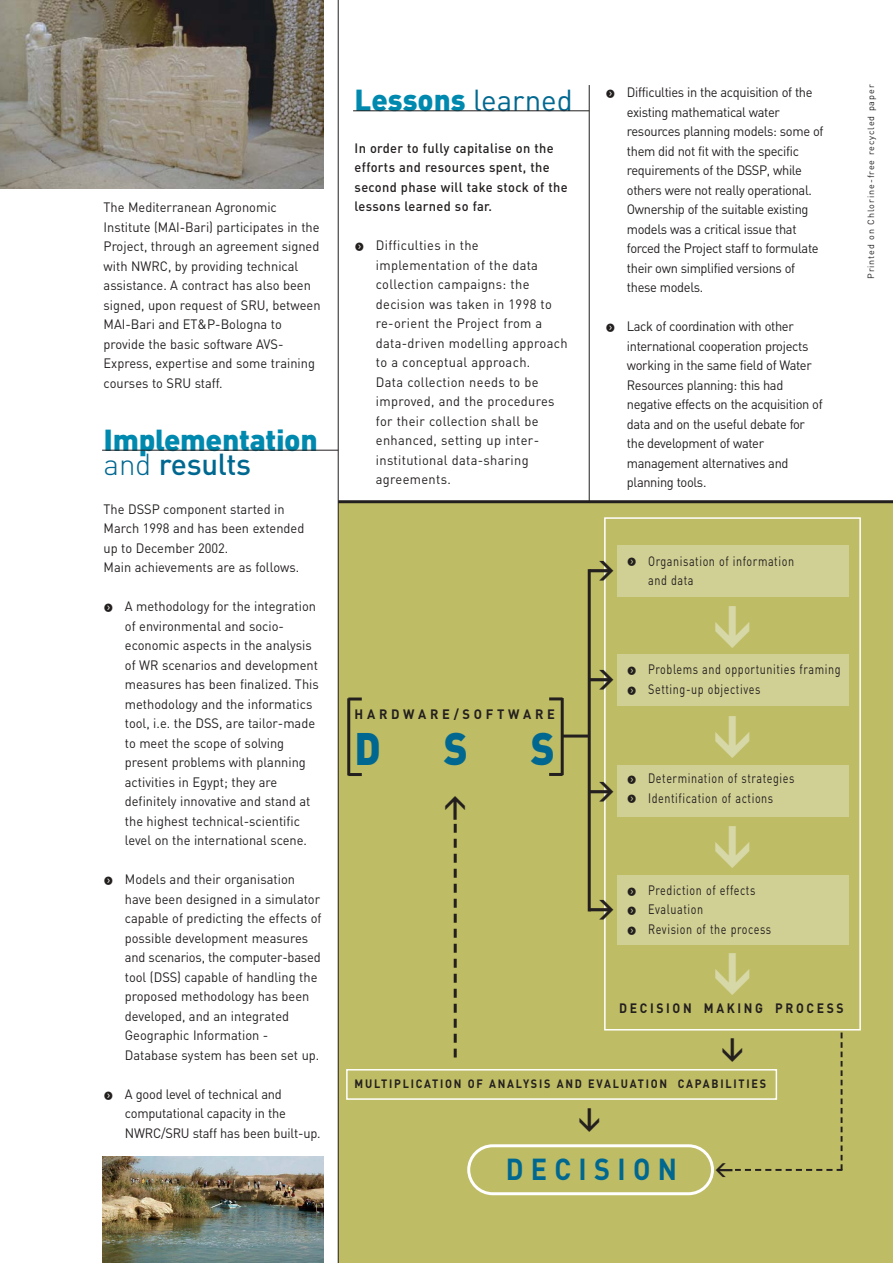
<style>
.page{position:relative;width:893px;height:1263px;background:#fff}
.page>*{position:absolute;margin:0;border:0;box-sizing:border-box;transform-origin:0 0}
.t1{font:900 45px "DIN";color:#d7d8a7}
.t2{font:900 45px "DIN";color:#006890;scale:.9 1}
.t3{font:900 30px/24px "DIN";letter-spacing:-.01em;color:#0089af}
.t4{font:700 30px "DIN";letter-spacing:.27em;color:#006890;scale:.9 1}
.t5{font:700 25.5px "DIN";color:#231f1f}
.t6{font:700 18px "DIN";color:#231f1f}
.t7{font:13.5px/19.5px "DIN";color:#231f1f;scale:.95 1}
.t8{font:13.5px/19.5px "DIN";letter-spacing:-.025em;color:#231f1f;scale:.95 1}
.t9{font:13.5px/19.5px "DIN";letter-spacing:.025em;color:#231f1f;scale:.95 1}
.t10{font:13.5px/19.5px "DIN";letter-spacing:.05em;color:#231f1f;scale:.8 1}
.t11{font:500 13.5px/19.5px "DIN";letter-spacing:.025em;color:#231f1f;scale:.95 1}
.t12{font:700 13.5px "DIN";letter-spacing:.215em;color:#231f1f;scale:.9 1}
.t13{font:700 13.5px "DIN";letter-spacing:.29em;color:#231f1f;scale:.95 1}
.t14{font:700 12px "DIN";letter-spacing:.165em;color:#231f1f;scale:.9 1}
.t15{font:9px "DIN";letter-spacing:.105em;color:#231f1f}
.s1{font-weight:300;color:#006890}
.s2{font-weight:500;color:#006890}
.s3{font-weight:400;color:#006890}
</style>
<div class="page">
<div style="left:338px;top:502px;width:554px;height:761px;background:#bebc64"></div>
<img style="left:102px;top:1157px;width:221px;height:106px">
<hr style="left:338px;top:0;width:1px;height:1263px;background:#231f1f">
<hr style="left:589px;top:85px;width:1px;height:417px;background:#231f1f">
<hr style="left:353px;top:111px;width:236px;height:1px;background:#231f1f">
<hr style="left:102px;top:450px;width:236px;height:1px;background:#231f1f">
<img style="left:0;top:0;width:323px;height:189px">
<hr style="left:338px;top:500px;width:554px;height:3px;background:#231f1f">
<div style="left:604px;top:517px;width:256px;height:514px;border:2px solid #fff"></div>
<hr style="left:560px;top:698px;width:3px;height:77px;background:#231f1f">
<hr style="left:587px;top:569px;width:3px;height:342px;background:#231f1f">
<div style="left:617px;top:545px;width:231px;height:52px;background:#d0d094"></div>
<div style="left:617px;top:655px;width:231px;height:51px;background:#d0d094"></div>
<div style="left:617px;top:765px;width:231px;height:52px;background:#d0d094"></div>
<div style="left:617px;top:875px;width:231px;height:70px;background:#d0d094"></div>
<hr style="left:562px;top:735px;width:27px;height:3px;background:#231f1f">
<svg style="left:549px;top:697px;width:13px;height:3px"></svg>
<svg style="left:549px;top:773px;width:13px;height:3px"></svg>
<hr style="left:347px;top:698px;width:3px;height:77px;background:#231f1f">
<hr style="left:348px;top:773px;width:14px;height:3px;background:#231f1f">
<hr style="left:348px;top:698px;width:14px;height:3px;background:#231f1f">
<div style="left:346px;top:1069px;width:431px;height:31px;border:2px solid #fff"></div>
<svg style="left:735px;top:1033px;width:107px;height:138px"></svg>
<svg style="left:467px;top:1144px;width:247px;height:51px"></svg>
<svg style="left:453px;top:824px;width:3px;height:234px"></svg>
<p class="t7" style="left:104px;top:199px;width:230px">The Mediterranean Agronomic Institute (MAI-Bari) participates in the Project, through an agreement signed with NWRC, by providing technical assistance. A contract has also been signed, upon request of SRU, between MAI-Bari and ET&amp;P-Bologna to provide the basic software AVS-Express, expertise and some training courses to SRU staff.</p>
<h2 class="t3" style="left:104px;top:430px;width:216px">Implementation <span class="s1">and</span> <span class="s2">results</span></h2>
<p class="t7" style="left:104px;top:501px;width:213px">The DSSP component started in<br>March 1998 and has been extended up to December 2002.<br>Main achievements are as follows.</p>
<p class="t7" style="left:125px;top:598px;width:206px;text-indent:-21px"><sub>f</sub> A methodology for the integration of environmental and socio&shy;economic aspects in the analysis of WR scenarios and development measures has been finalized. This methodology and the informatics tool, i.e. the DSS, are tailor-made to meet the scope of solving present problems with planning activities in Egypt; they are definitely innovative and stand at the highest technical-scientific level on the international scene.</p>
<p class="t7" style="left:125px;top:871px;width:208px;text-indent:-21px"><sub>f</sub> Models and their organisation have been designed in a simulator capable of predicting the effects of possible development measures and scenarios, the computer-based tool (DSS) capable of handling the proposed methodology has been developed, and an integrated<br>Geographic Information -<br>Database system has been set up.</p>
<p class="t7" style="left:125px;top:1086px;width:207px;text-indent:-21px"><sub>f</sub> A good level of technical and computational capacity in the<br>NWRC/SRU staff has been built-up.</p>
<h2 class="t3" style="left:354px;top:90px;width:220px">Lessons <span class="s3">learned</span></h2>
<p class="t11" style="left:354px;top:140px;width:226px">In order to fully capitalise on the efforts and resources spent, the second phase will take stock of the lessons learned so far.</p>
<p class="t9" style="left:376px;top:237px;width:203px;text-indent:-21px"><sub>f</sub> Difficulties in the implementation of the data collection campaigns: the decision was taken in 1998 to re-orient the Project from a data-driven modelling approach to a conceptual approach.<br>Data collection needs to be improved, and the procedures for their collection shall be enhanced, setting up inter&shy;institutional data-sharing agreements.</p>
<p class="t8" style="left:627px;top:84px;width:208px;text-indent:-21px"><sub>f</sub> Difficulties in the acquisition of the existing mathematical water resources planning models: some of them did not fit with the specific requirements of the DSSP, while others were not really operational.<br>Ownership of the suitable existing models was a critical issue that forced the Project staff to formulate their own simplified versions of these models.</p>
<p class="t8" style="left:627px;top:318px;width:208px;text-indent:-21px"><sub>f</sub> Lack of coordination with other international cooperation projects working in the same field of Water<br>Resources planning: this had negative effects on the acquisition of data and on the useful debate for the development of water management alternatives and planning tools.</p>
<p class="t15" style="left:867px;top:279px;width:196px;rotate:-90deg">Printed on Chlorine-free recycled paper</p>
<p class="t13" style="left:354px;top:710px;width:212px">HARDWARE/SOFTWARE</p>
<h1 class="t2" style="left:354px;top:733px;width:31px">D</h1>
<h1 class="t2" style="left:444px;top:733px;width:28px">S</h1>
<h1 class="t2" style="left:531px;top:733px;width:28px">S</h1>
<h3 class="t5" style="left:444px;top:821px;width:28px;rotate:-90deg">&gt;</h3>
<h3 class="t5" style="left:588px;top:560px;width:28px">&gt;</h3>
<h3 class="t5" style="left:588px;top:669px;width:28px">&gt;</h3>
<h3 class="t5" style="left:588px;top:781px;width:28px">&gt;</h3>
<h3 class="t5" style="left:588px;top:899px;width:28px">&gt;</h3>
<p class="t10" style="left:648px;top:553px;width:184px;text-indent:-21px"><sub>f</sub> Organisation of information and data</p>
<h1 class="t1" style="left:751px;top:604px;width:158px;rotate:90deg">&gt; &gt;</h1>
<p class="t10" style="left:627px;top:661px;width:269px"><sub>f</sub> Problems and opportunities framing <sub>f</sub> Setting-up objectives</p>
<p class="t10" style="left:627px;top:770px;width:211px"><sub>f</sub> Determination of strategies <sub>f</sub> Identification of actions</p>
<h1 class="t1" style="left:751px;top:824px;width:174px;rotate:90deg">&gt; &gt;</h1>
<p class="t10" style="left:627px;top:882px;width:182px"><sub>f</sub> Prediction of effects<br><sub>f</sub> Evaluation<br><sub>f</sub> Revision of the process</p>
<p class="t12" style="left:619px;top:1003px;width:251px">DECISION MAKING PROCESS</p>
<h3 class="t5" style="left:743px;top:1037px;width:28px;rotate:90deg">&gt;</h3>
<p class="t14" style="left:354px;top:1080px;width:459px">MULTIPLICATION OF ANALYSIS AND EVALUATION CAPABILITIES</p>
<h3 class="t5" style="left:600px;top:1107px;width:28px;rotate:90deg">&gt;</h3>
<h2 class="t4" style="left:505px;top:1159px;width:192px">DECISION</h2>
<h3 class="t6" style="left:733px;top:1178px;width:20px;rotate:-180deg">&gt;</h3>
</div>
